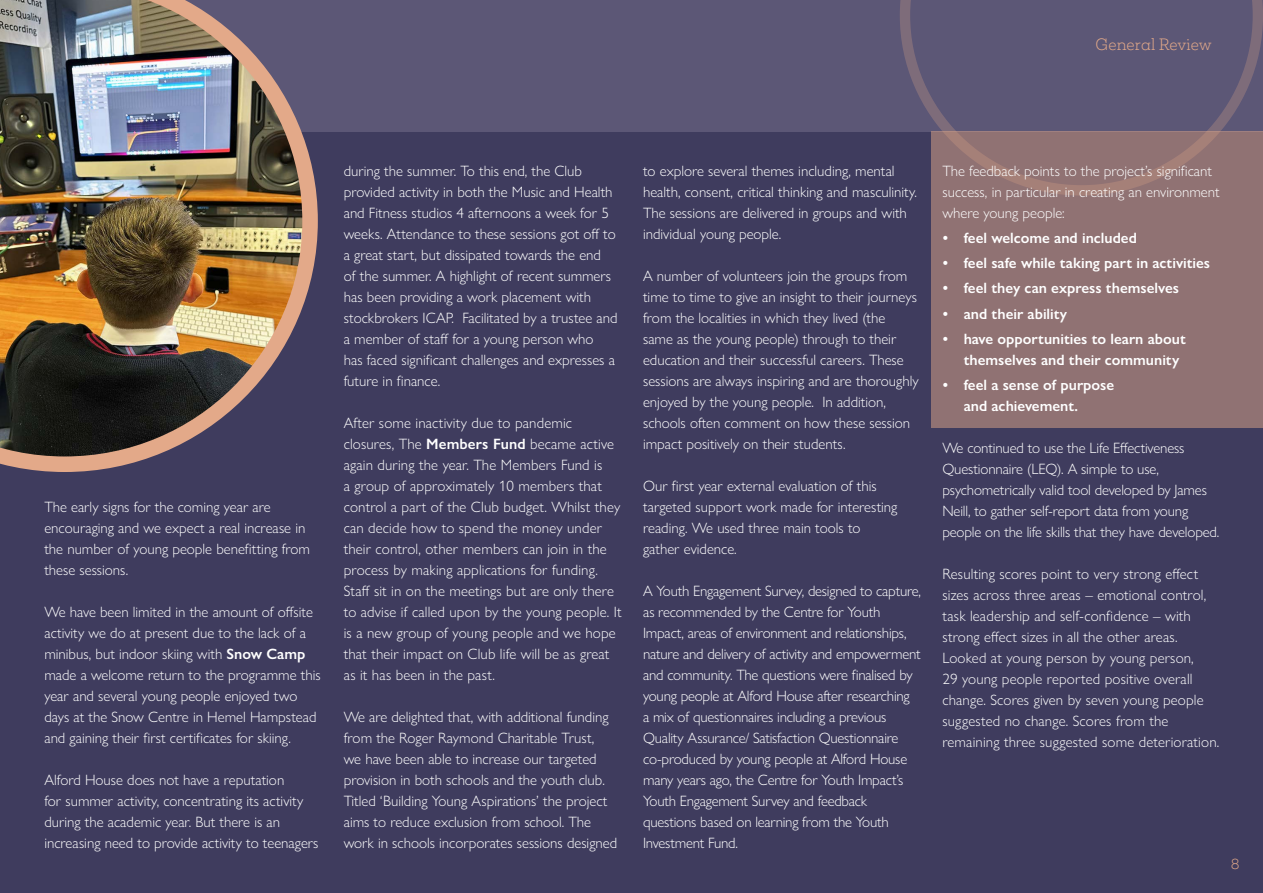
<style>
.page{position:relative;width:1263px;height:893px;background:#3f3c5e}
.page>*{position:absolute;margin:0;border:0;box-sizing:border-box;transform-origin:0 0}
.t1{font:300 15px/21px "Gill Sans Nova";color:#fff}
.t2{font:600 15px/21px "Gill Sans Nova";color:#fff}
.t3{font:300 15px "Mokoko";letter-spacing:.01em;color:#e3a989}
.t4{font:300 13.5px "Mokoko";color:#e3a989}
.s1{font-weight:600}
</style>
<div class="page">
<div style="left:0;top:0;width:1263px;height:132px;background:#5c5776"></div>
<svg style="left:900px;top:0;width:363px;height:132px"></svg>
<img style="left:0;top:0;width:318px;height:472px">
<div style="left:931px;top:132px;width:332px;height:296px;background:#907273"></div>
<p class="t3" style="left:1095px;top:34px;width:118px">General Review</p>
<p class="t1" style="left:44px;top:496px;width:267px">The early signs for the coming year are encouraging and we expect a real increase in the number of young people benefitting from these sessions.</p>
<p class="t1" style="left:44px;top:601px;width:278px">We have been limited in the amount of offsite activity we do at present due to the lack of a minibus, but indoor skiing with <span class="s1">Snow Camp </span>made a welcome return to the programme this year and several young people enjoyed two days at the Snow Centre in Hemel Hampstead and gaining their first certificates for skiing.</p>
<p class="t1" style="left:44px;top:769px;width:276px">Alford House does not have a reputation<br>for summer activity, concentrating its activity during the academic year. But there is an increasing need to provide activity to teenagers</p>
<p class="t1" style="left:344px;top:160px;width:275px">during the summer. To this end, the Club provided activity in both the Music and Health and Fitness studios 4 afternoons a week for 5 weeks. Attendance to these sessions got off to a great start, but dissipated towards the end<br>of the summer. A highlight of recent summers has been providing a work placement with stockbrokers ICAP. Facilitated by a trustee and a member of staff for a young person who<br>has faced significant challenges and expresses a future in finance.</p>
<p class="t1" style="left:344px;top:412px;width:279px">After some inactivity due to pandemic closures, The <span class="s1">Members Fund</span> became active again during the year. The Members Fund is<br>a group of approximately 10 members that control a part of the Club budget. Whilst they can decide how to spend the money under their control, other members can join in the process by making applications for funding.<br>Staff sit in on the meetings but are only there to advise if called upon by the young people. It is a new group of young people and we hope that their impact on Club life will be as great as it has been in the past.</p>
<p class="t1" style="left:344px;top:706px;width:275px">We are delighted that, with additional funding from the Roger Raymond Charitable Trust,<br>we have been able to increase our targeted provision in both schools and the youth club.<br>Titled ‘Building Young Aspirations’ the project aims to reduce exclusion from school. The work in schools incorporates sessions designed</p>
<p class="t1" style="left:643px;top:160px;width:275px">to explore several themes including, mental health, consent, critical thinking and masculinity.<br>The sessions are delivered in groups and with individual young people.</p>
<p class="t1" style="left:643px;top:265px;width:277px">A number of volunteers join the groups from time to time to give an insight to their journeys from the localities in which they lived (the same as the young people) through to their education and their successful careers. These sessions are always inspiring and are thoroughly enjoyed by the young people. In addition, schools often comment on how these session impact positively on their students.</p>
<p class="t1" style="left:643px;top:475px;width:256px">Our first year external evaluation of this targeted support work made for interesting reading. We used three main tools to gather evidence.</p>
<p class="t1" style="left:643px;top:580px;width:279px">A Youth Engagement Survey, designed to capture, as recommended by the Centre for Youth Impact, areas of environment and relationships, nature and delivery of activity and empowerment and community. The questions were finalised by young people at Alford House after researching<br>a mix of questionnaires including a previous Quality Assurance/ Satisfaction Questionnaire co-produced by young people at Alford House many years ago, the Centre for Youth Impact’s Youth Engagement Survey and feedback questions based on learning from the Youth Investment Fund.</p>
<p class="t1" style="left:942px;top:160px;width:279px">The feedback points to the project’s significant success, in particular in creating an environment where young people:</p>
<p class="t2" style="left:942px;top:227px;width:196px">• feel welcome and included</p>
<p class="t2" style="left:942px;top:252px;width:269px">• feel safe while taking part in activities</p>
<p class="t2" style="left:942px;top:278px;width:238px">• feel they can express themselves</p>
<p class="t2" style="left:942px;top:303px;width:126px">• and their ability</p>
<p class="t2" style="left:964px;top:328px;width:224px;text-indent:-21px">• have opportunities to learn about themselves and their community</p>
<p class="t2" style="left:964px;top:374px;width:152px;text-indent:-21px">• feel a sense of purpose and achievement.</p>
<p class="t1" style="left:942px;top:437px;width:278px">We continued to use the Life Effectiveness Questionnaire (LEQ). A simple to use, psychometrically valid tool developed by James Neill, to gather self-report data from young people on the life skills that they have developed.</p>
<p class="t1" style="left:942px;top:563px;width:278px">Resulting scores point to very strong effect sizes across three areas – emotional control, task leadership and self-confidence – with strong effect sizes in all the other areas.<br>Looked at young person by young person,<br>29 young people reported positive overall change. Scores given by seven young people suggested no change. Scores from the remaining three suggested some deterioration.</p>
<p class="t4" style="left:1231px;top:855px;width:10px">8</p>
</div>
